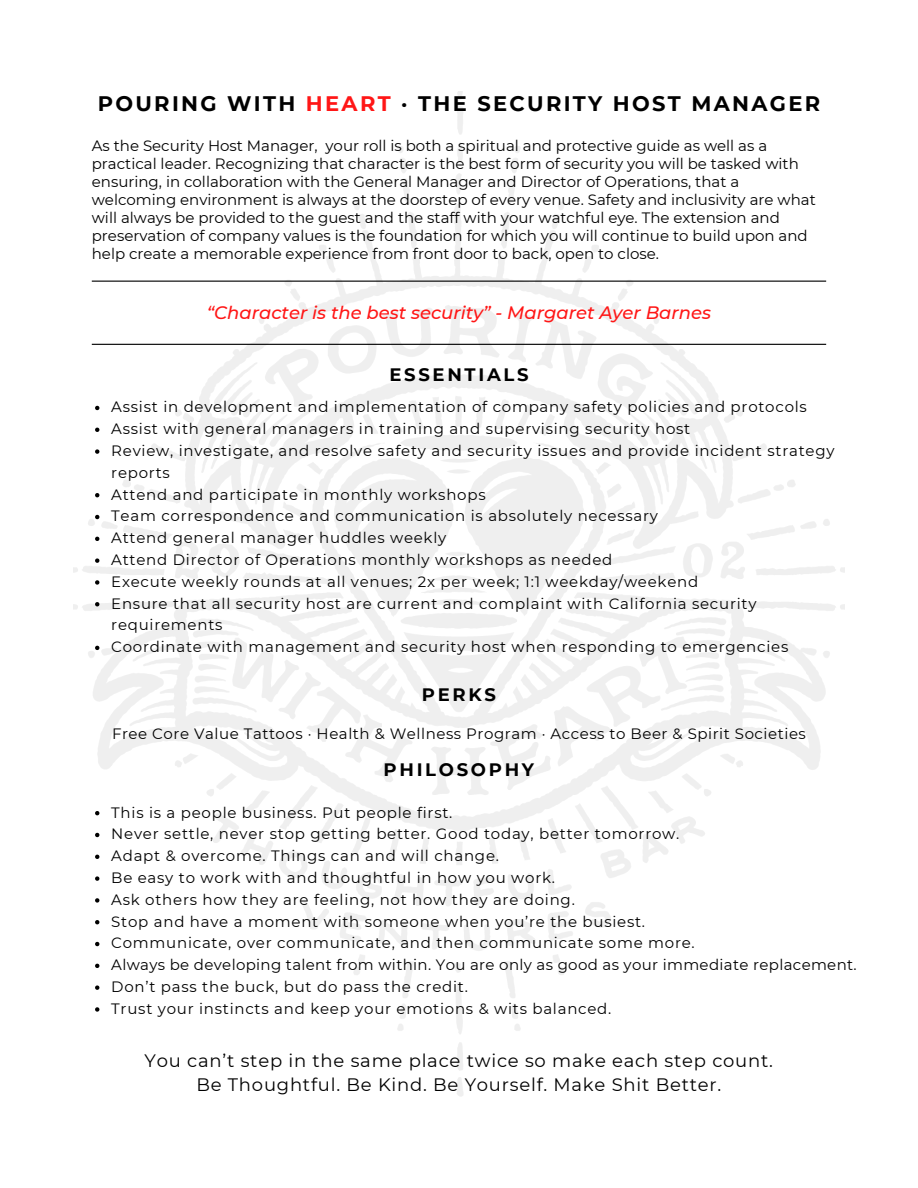
<style>
.page{position:relative;width:918px;height:1188px;background:#fff}
.page>*{position:absolute;margin:0;border:0;box-sizing:border-box;transform-origin:0 0}
.t1{font:700 21px "Montserrat";letter-spacing:.11em;color:#000}
.t2{font:18px/24.8px "Montserrat";letter-spacing:.045em;color:#000;text-align:center}
.t3{font:italic 500 18px "Montserrat";color:#ff1616}
.t4{font:700 18px "Montserrat";letter-spacing:.15em;color:#000}
.t5{font:15px/21.8px "Montserrat";letter-spacing:.05em;color:#000}
.t6{font:15px/18px "Montserrat";color:#000}
.s1{color:#ff1616}
</style>
<div class="page">
<svg style="left:95px;top:406px;width:4px;height:4px"></svg>
<svg style="left:95px;top:428px;width:4px;height:4px"></svg>
<svg style="left:95px;top:449px;width:4px;height:5px"></svg>
<svg style="left:95px;top:493px;width:4px;height:4px"></svg>
<svg style="left:95px;top:515px;width:4px;height:4px"></svg>
<svg style="left:95px;top:537px;width:4px;height:4px"></svg>
<svg style="left:95px;top:558px;width:4px;height:5px"></svg>
<svg style="left:95px;top:580px;width:4px;height:5px"></svg>
<svg style="left:95px;top:602px;width:4px;height:4px"></svg>
<svg style="left:95px;top:646px;width:4px;height:4px"></svg>
<svg style="left:92px;top:281px;width:734px;height:1px"></svg>
<svg style="left:92px;top:344px;width:734px;height:1px"></svg>
<svg style="left:95px;top:811px;width:4px;height:4px"></svg>
<svg style="left:95px;top:833px;width:4px;height:4px"></svg>
<svg style="left:95px;top:855px;width:4px;height:4px"></svg>
<svg style="left:95px;top:876px;width:4px;height:5px"></svg>
<svg style="left:95px;top:898px;width:4px;height:5px"></svg>
<svg style="left:95px;top:920px;width:4px;height:4px"></svg>
<svg style="left:95px;top:942px;width:4px;height:4px"></svg>
<svg style="left:95px;top:964px;width:4px;height:4px"></svg>
<svg style="left:95px;top:985px;width:4px;height:5px"></svg>
<svg style="left:95px;top:1007px;width:4px;height:5px"></svg>
<h1 class="t1" style="left:98px;top:91px;width:724px">POURING WITH <span class="s1">HEART</span> · THE SECURITY HOST MANAGER</h1>
<p class="t6" style="left:92px;top:137px;width:725px">As the Security Host Manager, your roll is both a spiritual and protective guide as well as a practical leader. Recognizing that character is the best form of security you will be tasked with ensuring, in collaboration with the General Manager and Director of Operations, that a welcoming environment is always at the doorstep of every venue. Safety and inclusivity are what will always be provided to the guest and the staff with your watchful eye. The extension and preservation of company values is the foundation for which you will continue to build upon and help create a memorable experience from front door to back, open to close.</p>
<p class="t3" style="left:207px;top:301px;width:506px">“Character is the best security” - Margaret Ayer Barnes</p>
<p class="t4" style="left:389px;top:363px;width:141px">ESSENTIALS</p>
<p class="t5" style="left:111px;top:396px;width:725px">Assist in development and implementation of company safety policies and protocols Assist with general managers in training and supervising security host<br>Review, investigate, and resolve safety and security issues and provide incident strategy reports<br>Attend and participate in monthly workshops<br>Team correspondence and communication is absolutely necessary<br>Attend general manager huddles weekly<br>Attend Director of Operations monthly workshops as needed<br>Execute weekly rounds at all venues; 2x per week; 1:1 weekday/weekend<br>Ensure that all security host are current and complaint with California security requirements<br>Coordinate with management and security host when responding to emergencies</p>
<p class="t4" style="left:422px;top:684px;width:76px">PERKS</p>
<p class="t5" style="left:112px;top:723px;width:695px">Free Core Value Tattoos · Health &amp; Wellness Program · Access to Beer &amp; Spirit Societies</p>
<p class="t4" style="left:384px;top:758px;width:152px">PHILOSOPHY</p>
<p class="t5" style="left:111px;top:801px;width:747px">This is a people business. Put people first.<br>Never settle, never stop getting better. Good today, better tomorrow.<br>Adapt &amp; overcome. Things can and will change.<br>Be easy to work with and thoughtful in how you work.<br>Ask others how they are feeling, not how they are doing.<br>Stop and have a moment with someone when you’re the busiest.<br>Communicate, over communicate, and then communicate some more.<br>Always be developing talent from within. You are only as good as your immediate replacement.<br>Don’t pass the buck, but do pass the credit.<br>Trust your instincts and keep your emotions &amp; wits balanced.</p>
<p class="t2" style="left:145px;top:1048px;width:630px">You can’t step in the same place twice so make each step count.<br>Be Thoughtful. Be Kind. Be Yourself. Make Shit Better.</p>
</div>
